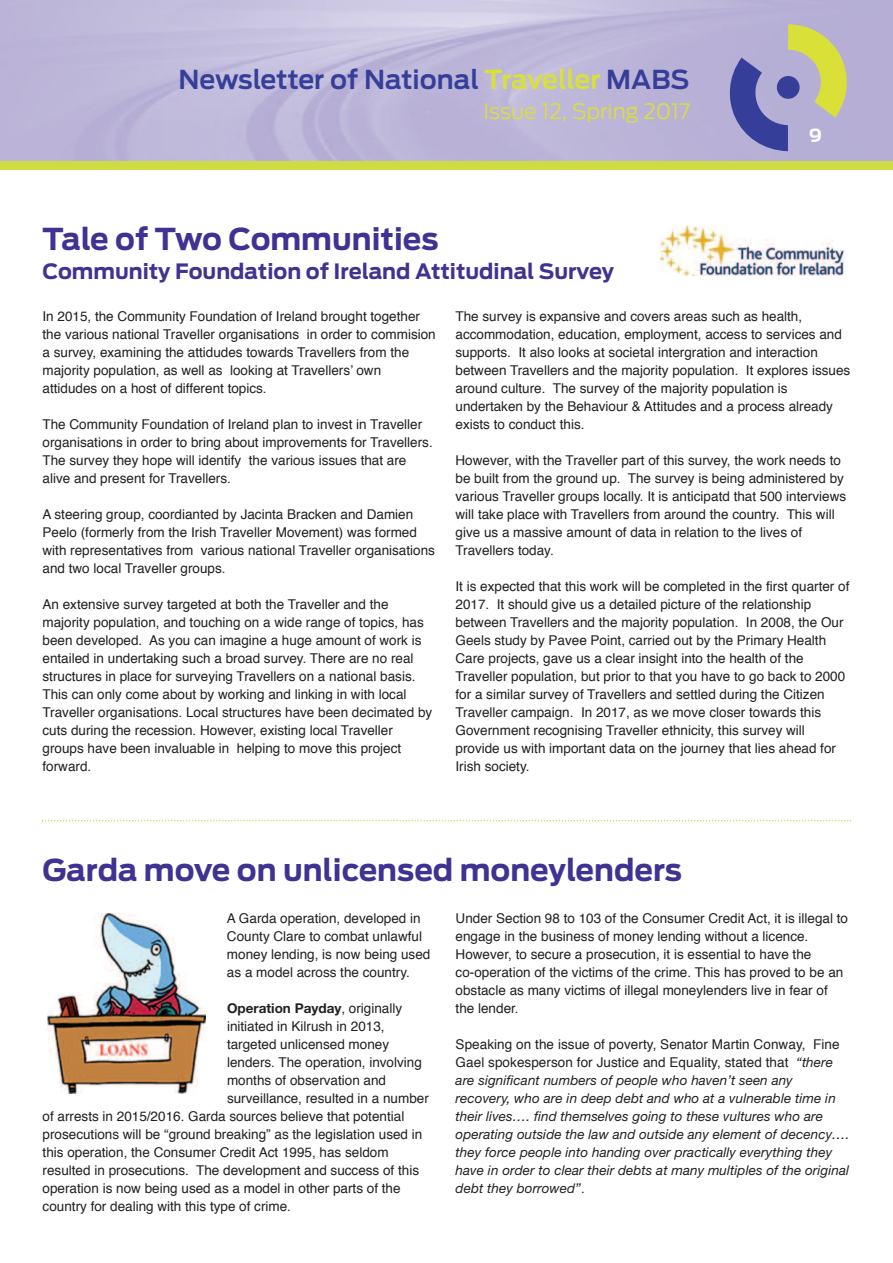
<style>
.page{position:relative;width:893px;height:1263px;background:#fff}
.page>*{position:absolute;margin:0;border:0;box-sizing:border-box;transform-origin:0 0}
.t1{font:700 30px "Ford Antenna";color:#3f3293}
.t2{font:600 25.95px "Ford Antenna";color:#353e99}
.t3{font:300 21.15px "Ford Antenna";color:#d9e139}
.t4{font:700 21px "Ford Antenna";color:#3f3293}
.t5{font:700 18px "Ford Antenna";color:#fff}
.t6{font:13.5px/18px "Helvetica";color:#231f20}
.t7{font:italic 13.5px/18px "Helvetica Neue";letter-spacing:.005em;color:#231f20}
.t8{font:700 13.5px "Helvetica Neue";color:#231f20}
.s1{color:#d9e139}
.s2{font-family:"Helvetica";font-weight:400}
.s3{font-family:"Helvetica Neue";font-style:italic}
.s4{font-family:"Helvetica";font-style:normal}
</style>
<div class="page">
<img style="left:0;top:0;width:893px;height:162px">
<svg style="left:714px;top:24px;width:133px;height:127px;background:#a4a2b2"></svg>
<div style="left:0;top:162px;width:893px;height:8px;background:#cddc44"></div>
<img style="left:48px;top:914px;width:158px;height:179px">
<img style="left:660px;top:226px;width:185px;height:50px">
<svg style="left:42px;top:820px;width:809px;height:1px"></svg>
<h2 class="t2" style="left:178px;top:69px;width:513px">Newsletter of National <span class="s1">Traveller</span> MABS</h2>
<h3 class="t3" style="left:483px;top:104px;width:208px">Issue 12, Spring 2017</h3>
<h3 class="t5" style="left:809px;top:129px;width:15px">9</h3>
<h1 class="t1" style="left:43px;top:228px;width:398px">Tale of Two Communities</h1>
<h3 class="t4" style="left:43px;top:263px;width:573px">Community Foundation of Ireland Attitudinal Survey</h3>
<p class="t6" style="left:43px;top:308px;width:395px">In 2015, the Community Foundation of Ireland brought together the various national Traveller organisations in order to commision a survey, examining the attidudes towards Travellers from the majority population, as well as looking at Travellers’ own attidudes on a host of different topics.</p>
<p class="t6" style="left:43px;top:416px;width:392px">The Community Foundation of Ireland plan to invest in Traveller organisations in order to bring about improvements for Travellers.<br>The survey they hope will identify the various issues that are alive and present for Travellers.</p>
<p class="t6" style="left:43px;top:506px;width:394px">A steering group, coordianted by Jacinta Bracken and Damien Peelo (formerly from the Irish Traveller Movement) was formed with representatives from various national Traveller organisations and two local Traveller groups.</p>
<p class="t6" style="left:43px;top:596px;width:391px">An extensive survey targeted at both the Traveller and the majority population, and touching on a wide range of topics, has been developed. As you can imagine a huge amount of work is entailed in undertaking such a broad survey. There are no real structures in place for surveying Travellers on a national basis.<br>This can only come about by working and linking in with local Traveller organisations. Local structures have been decimated by cuts during the recession. However, existing local Traveller groups have been invaluable in helping to move this project forward.</p>
<p class="t6" style="left:455px;top:308px;width:396px">The survey is expansive and covers areas such as health, accommodation, education, employment, access to services and supports. It also looks at societal intergration and interaction between Travellers and the majority population. It explores issues around culture. The survey of the majority population is undertaken by the Behaviour &amp; Attitudes and a process already exists to conduct this.</p>
<p class="t6" style="left:455px;top:452px;width:392px">However, with the Traveller part of this survey, the work needs to be built from the ground up. The survey is being administered by various Traveller groups locally. It is anticipatd that 500 interviews will take place with Travellers from around the country. This will give us a massive amount of data in relation to the lives of Travellers today.</p>
<p class="t6" style="left:455px;top:578px;width:395px">It is expected that this work will be completed in the first quarter of 2017. It should give us a detailed picture of the relationship between Travellers and the majority population. In 2008, the Our Geels study by Pavee Point, carried out by the Primary Health Care projects, gave us a clear insight into the health of the Traveller population, but prior to that you have to go back to 2000 for a similar survey of Travellers and settled during the Citizen Traveller campaign. In 2017, as we move closer towards this Government recognising Traveller ethnicity, this survey will provide us with important data on the journey that lies ahead for Irish society.</p>
<h1 class="t1" style="left:43px;top:858px;width:641px">Garda move on unlicensed moneylenders</h1>
<p class="t6" style="left:227px;top:910px;width:205px">A Garda operation, developed in<br>County Clare to combat unlawful money lending, is now being used as a model across the country.</p>
<p class="t8" style="left:227px;top:1003px;width:177px">Operation Payday<span class="s2">, originally</span></p>
<p class="t6" style="left:227px;top:1018px;width:159px">initiated in Kilrush in 2013,</p>
<p class="t6" style="left:227px;top:1036px;width:164px">targeted unlicensed money</p>
<p class="t6" style="left:227px;top:1054px;width:196px">lenders. The operation, involving</p>
<p class="t6" style="left:227px;top:1072px;width:161px">months of observation and</p>
<p class="t6" style="left:227px;top:1090px;width:203px">surveillance, resulted in a number</p>
<p class="t6" style="left:43px;top:1108px;width:363px">of arrests in 2015/2016. Garda sources believe that potential</p>
<p class="t6" style="left:43px;top:1126px;width:381px">prosecutions will be “ground breaking” as the legislation used in</p>
<p class="t6" style="left:43px;top:1144px;width:347px">this operation, the Consumer Credit Act 1995, has seldom</p>
<p class="t6" style="left:43px;top:1162px;width:378px">resulted in prosecutions. The development and success of this</p>
<p class="t6" style="left:43px;top:1180px;width:359px">operation is now being used as a model in other parts of the</p>
<p class="t6" style="left:43px;top:1198px;width:250px">country for dealing with this type of crime.</p>
<p class="t6" style="left:456px;top:910px;width:394px">Under Section 98 to 103 of the Consumer Credit Act, it is illegal to engage in the business of money lending without a licence.<br>However, to secure a prosecution, it is essential to have the co-operation of the victims of the crime. This has proved to be an obstacle as many victims of illegal moneylenders live in fear of the lender.</p>
<p class="t6" style="left:456px;top:1036px;width:386px">Speaking on the issue of poverty, Senator Martin Conway, Fine<br>Gael spokesperson for Justice and Equality, stated that <span class="s3">“there</span></p>
<p class="t7" style="left:456px;top:1072px;width:395px">are significant numbers of people who haven’t seen any recovery, who are in deep debt and who at a vulnerable time in their lives…. find themselves going to these vultures who are operating outside the law and outside any element of decency…. they force people into handing over practically everything they have in order to clear their debts at many multiples of the original debt they borrowed”<span class="s4">.</span></p>
</div>
